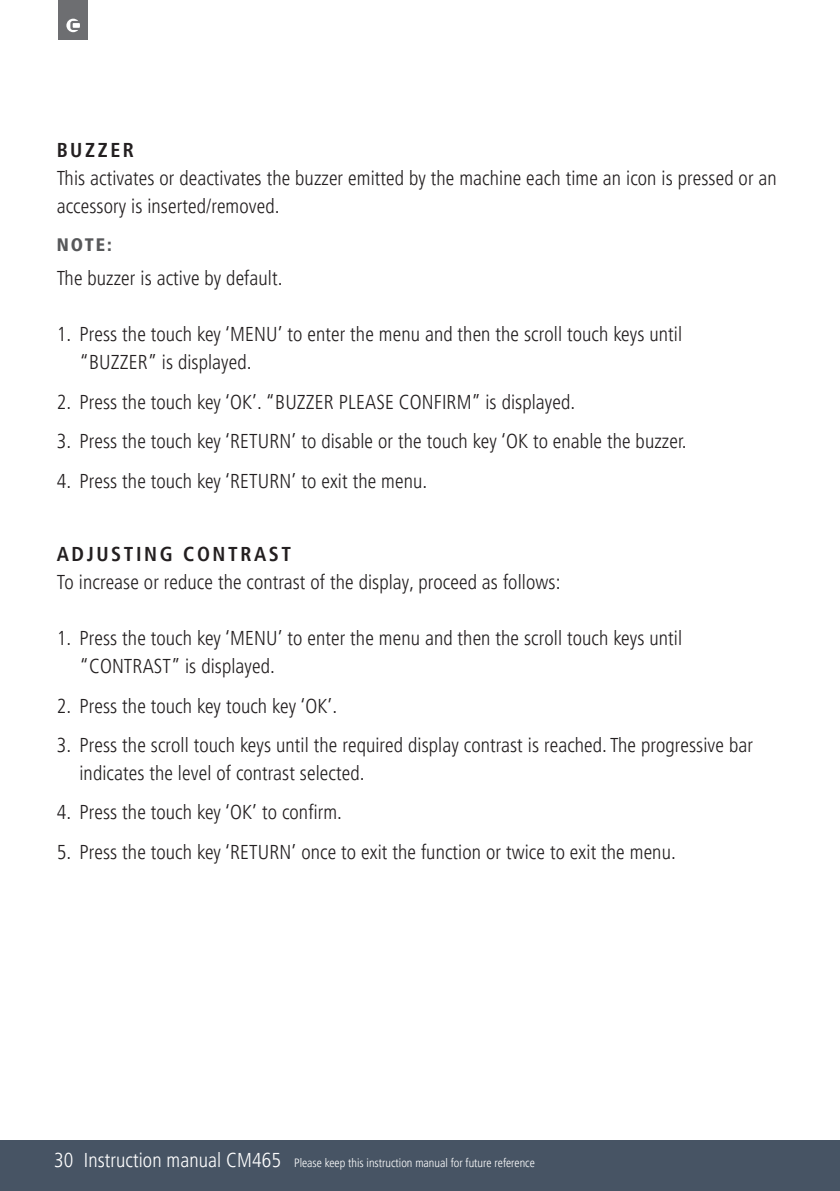
<style>
.page{position:relative;width:840px;height:1191px;background:#fff}
.page>*{position:absolute;margin:0;border:0;box-sizing:border-box;transform-origin:0 0}
.t1{font:300 condensed 20px/28px "Frutiger LT Pro";letter-spacing:.005em;color:#231f20}
.t2{font:700 condensed 20px "Frutiger LT Pro";letter-spacing:.13em;color:#231f20}
.t3{font:900 condensed 18px "Frutiger LT Pro";color:#57585a}
.t4{font:300 condensed 12px "Frutiger LT Pro";color:#fff}
.s1{font-size:20px}
</style>
<div class="page">
<div style="left:0;top:1140px;width:839px;height:51px;background:#475464"></div>
<div style="left:58px;top:0;width:30px;height:40px;background:#6d6e71"></div>
<svg style="left:66px;top:19px;width:14px;height:13px"></svg>
<p class="t2" style="left:57px;top:142px;width:79px">BUZZER</p>
<p class="t1" style="left:57px;top:165px;width:721px">This activates or deactivates the buzzer emitted by the machine each time an icon is pressed or an accessory is inserted/removed.</p>
<p class="t3" style="left:57px;top:235px;width:56px">NOTE:</p>
<p class="t1" style="left:57px;top:266px;width:227px">The buzzer is active by default.</p>
<p class="t1" style="left:79px;top:322px;width:603px;text-indent:-23px">1. Press the touch key ‘MENU’ to enter the menu and then the scroll touch keys until “BUZZER” is displayed.</p>
<p class="t1" style="left:57px;top:389px;width:519px">2. Press the touch key ‘OK’. “BUZZER PLEASE CONFIRM” is displayed.</p>
<p class="t1" style="left:57px;top:429px;width:631px">3. Press the touch key ‘RETURN’ to disable or the touch key ‘OK to enable the buzzer.</p>
<p class="t1" style="left:57px;top:468px;width:372px">4. Press the touch key ‘RETURN’ to exit the menu.</p>
<p class="t2" style="left:57px;top:546px;width:236px">ADJUSTING CONTRAST</p>
<p class="t1" style="left:57px;top:569px;width:505px">To increase or reduce the contrast of the display, proceed as follows:</p>
<p class="t1" style="left:79px;top:626px;width:603px;text-indent:-23px">1. Press the touch key ‘MENU’ to enter the menu and then the scroll touch keys until “CONTRAST” is displayed.</p>
<p class="t1" style="left:57px;top:693px;width:282px">2. Press the touch key touch key ‘OK’.</p>
<p class="t1" style="left:79px;top:732px;width:674px;text-indent:-23px">3. Press the scroll touch keys until the required display contrast is reached. The progressive bar indicates the level of contrast selected.</p>
<p class="t1" style="left:57px;top:800px;width:286px">4. Press the touch key ‘OK’ to confirm.</p>
<p class="t1" style="left:57px;top:839px;width:620px">5. Press the touch key ‘RETURN’ once to exit the function or twice to exit the menu.</p>
<p class="t4" style="left:54px;top:1158px;width:482px"><span class="s1">30 Instruction manual CM465</span> Please keep this instruction manual for future reference</p>
</div>
